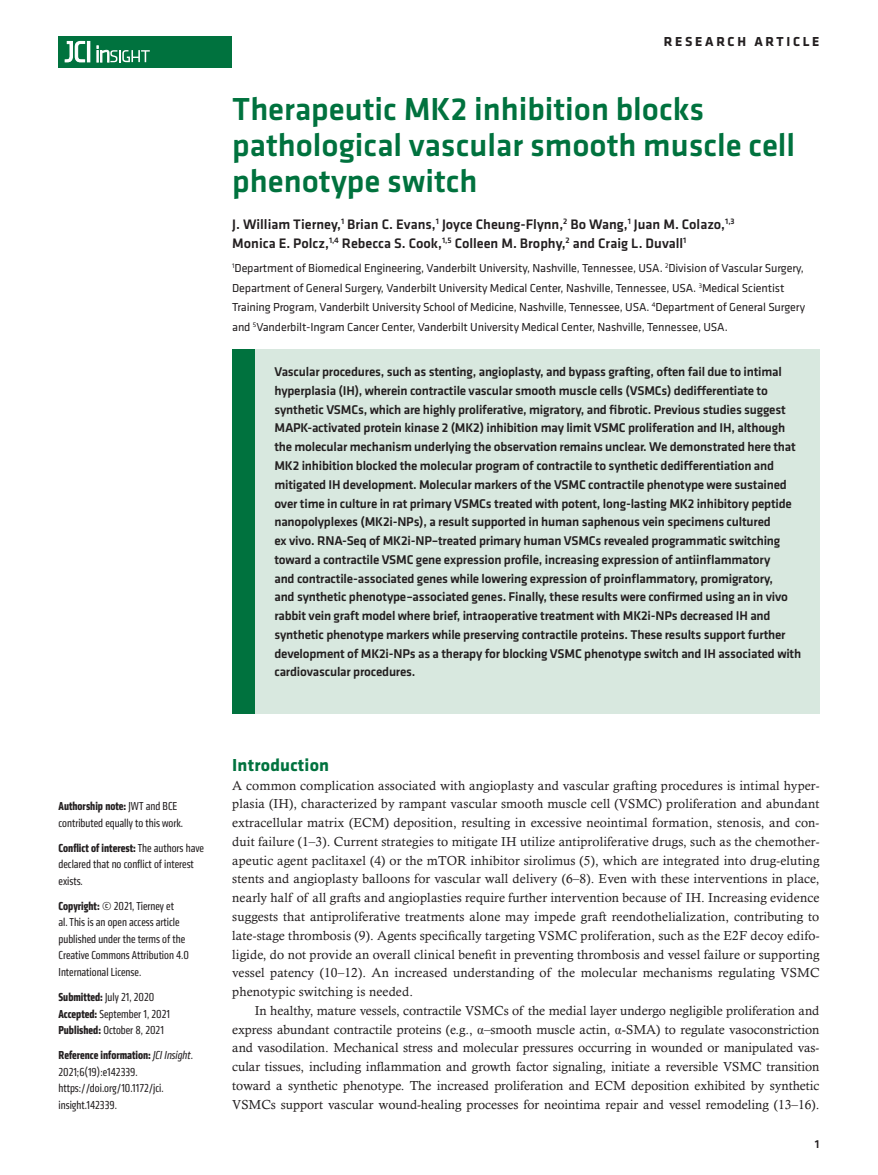
<style>
.page{position:relative;width:878px;height:1175px;background:#fff}
.page>*{position:absolute;margin:0;border:0;box-sizing:border-box;transform-origin:0 0}
.t1{font:500 33px/36px "Klavika Basic";color:#00723e}
.t2{font:700 18px "Klavika";letter-spacing:.01em;color:#00723e}
.t3{font:500 14.25px/19.5px "Klavika Basic";color:#231f20}
.t4{font:700 13.5px "Klavika Basic";letter-spacing:.2em;color:#231f20}
.t5{font:13.2px/18.8px "Calisto MT Std";letter-spacing:.005em;color:#231f20;text-align:justify}
.t6{font:500 13.2px/18.8px "Klavika Basic";letter-spacing:-.015em;color:#231f20}
.t7{font:condensed 12px/16.5px "Klavika";color:#231f20}
.t8{font:12px/19.5px "Klavika";letter-spacing:-.01em;color:#231f20}
.t9{font:500 12px "Klavika Basic";color:#231f20}
.s1{font-weight:700}
.s2{font-style:italic}
.s3{font-family:"Times New Roman"}
</style>
<div class="page">
<div style="left:59px;top:36px;width:173px;height:31px;background:#00723e"></div>
<hr style="left:87px;top:41px;width:3px;height:21px;background:#fff">
<svg style="left:64px;top:41px;width:21px;height:22px"></svg>
<svg style="left:97px;top:46px;width:53px;height:16px"></svg>
<div style="left:232px;top:349px;width:587px;height:365px;background:#d8e8df"></div>
<div style="left:232px;top:349px;width:22px;height:365px;background:#00723e"></div>
<p class="t4" style="left:663px;top:32px;width:157px">RESEARCH ARTICLE</p>
<h1 class="t1" style="left:232px;top:91px;width:564px">Therapeutic MK2 inhibition blocks pathological vascular smooth muscle cell phenotype switch</h1>
<p class="t3" style="left:232px;top:214px;width:504px">J. William Tierney,<sup>1</sup> Brian C. Evans,<sup>1</sup> Joyce Cheung-Flynn,<sup>2</sup> Bo Wang,<sup>1</sup> Juan M. Colazo,<sup>1,3<br></sup>Monica E. Polcz,<sup>1,4</sup> Rebecca S. Cook,<sup>1,5</sup> Colleen M. Brophy,<sup>2</sup> and Craig L. Duvall<sup>1</sup></p>
<p class="t8" style="left:232px;top:258px;width:574px"><sup>1</sup>Department of Biomedical Engineering, Vanderbilt University, Nashville, Tennessee, USA. <sup>2</sup>Division of Vascular Surgery, Department of General Surgery, Vanderbilt University Medical Center, Nashville, Tennessee, USA. <sup>3</sup>Medical Scientist Training Program, Vanderbilt University School of Medicine, Nashville, Tennessee, USA. <sup>4</sup>Department of General Surgery and <sup>5</sup>Vanderbilt-Ingram Cancer Center, Vanderbilt University Medical Center, Nashville, Tennessee, USA.</p>
<p class="t6" style="left:274px;top:362px;width:528px">Vascular procedures, such as stenting, angioplasty, and bypass grafting, often fail due to intimal hyperplasia (IH), wherein contractile vascular smooth muscle cells (VSMCs) dedifferentiate to synthetic VSMCs, which are highly proliferative, migratory, and fibrotic. Previous studies suggest MAPK-activated protein kinase 2 (MK2) inhibition may limit VSMC proliferation and IH, although the molecular mechanism underlying the observation remains unclear. We demonstrated here that MK2 inhibition blocked the molecular program of contractile to synthetic dedifferentiation and mitigated IH development. Molecular markers of the VSMC contractile phenotype were sustained over time in culture in rat primary VSMCs treated with potent, long-lasting MK2 inhibitory peptide nanopolyplexes (MK2i-NPs), a result supported in human saphenous vein specimens cultured<br>ex vivo. RNA-Seq of MK2i-NP–treated primary human VSMCs revealed programmatic switching toward a contractile VSMC gene expression profile, increasing expression of antiinflammatory<br>and contractile-associated genes while lowering expression of proinflammatory, promigratory,<br>and synthetic phenotype–associated genes. Finally, these results were confirmed using an in vivo rabbit vein graft model where brief, intraoperative treatment with MK2i-NPs decreased IH and synthetic phenotype markers while preserving contractile proteins. These results support further development of MK2i-NPs as a therapy for blocking VSMC phenotype switch and IH associated with cardiovascular procedures.</p>
<p class="t7" style="left:59px;top:798px;width:126px"><span class="s1">Authorship note:</span> JWT and BCE contributed equally to this work.</p>
<p class="t7" style="left:59px;top:839px;width:147px"><span class="s1">Conflict of interest:</span> The authors have declared that no conflict of interest exists.</p>
<p class="t7" style="left:59px;top:897px;width:132px"><span class="s1">Copyright:</span> © 2021, Tierney et<br>al. This is an open access article published under the terms of the<br>Creative Commons Attribution 4.0<br>International License.</p>
<p class="t7" style="left:59px;top:988px;width:113px"><span class="s1">Submitted:</span> July 21, 2020<br><span class="s1">Accepted:</span> September 1, 2021<br><span class="s1">Published:</span> October 8, 2021</p>
<p class="t7" style="left:59px;top:1046px;width:136px"><span class="s1">Reference information:</span> <span class="s2">JCI Insight</span>.<br>2021;6(19):e142339. https://doi.org/10.1172/jci. insight.142339.</p>
<h2 class="t2" style="left:232px;top:752px;width:98px">Introduction</h2>
<p class="t5" style="left:232px;top:775px;width:588px">A common complication associated with angioplasty and vascular grafting procedures is intimal hyper&shy;plasia (IH), characterized by rampant vascular smooth muscle cell (VSMC) proliferation and abundant extracellular matrix (ECM) deposition, resulting in excessive neointimal formation, stenosis, and con&shy;duit failure (1–3). Current strategies to mitigate IH utilize antiproliferative drugs, such as the chemother&shy;apeutic agent paclitaxel (4) or the mTOR inhibitor sirolimus (5), which are integrated into drug-eluting stents and angioplasty balloons for vascular wall delivery (6–8). Even with these interventions in place, nearly half of all grafts and angioplasties require further intervention because of IH. Increasing evidence suggests that antiproliferative treatments alone may impede graft reendothelialization, contributing to late-stage thrombosis (9). Agents specifically targeting VSMC proliferation, such as the E2F decoy edifo&shy;ligide, do not provide an overall clinical benefit in preventing thrombosis and vessel failure or supporting vessel patency (10–12). An increased understanding of the molecular mechanisms regulating VSMC phenotypic switching is needed.</p>
<p class="t5" style="left:232px;top:1001px;width:588px;text-indent:22px">In healthy, mature vessels, contractile VSMCs of the medial layer undergo negligible proliferation and express abundant contractile proteins (e.g., <span class="s3">α</span>–smooth muscle actin, <span class="s3">α-</span>SMA) to regulate vasoconstriction and vasodilation. Mechanical stress and molecular pressures occurring in wounded or manipulated vas&shy;cular tissues, including inflammation and growth factor signaling, initiate a reversible VSMC transition toward a synthetic phenotype. The increased proliferation and ECM deposition exhibited by synthetic VSMCs support vascular wound-healing processes for neointima repair and vessel remodeling (13–16).</p>
<p class="t9" style="left:814px;top:1135px;width:6px">1</p>
</div>
